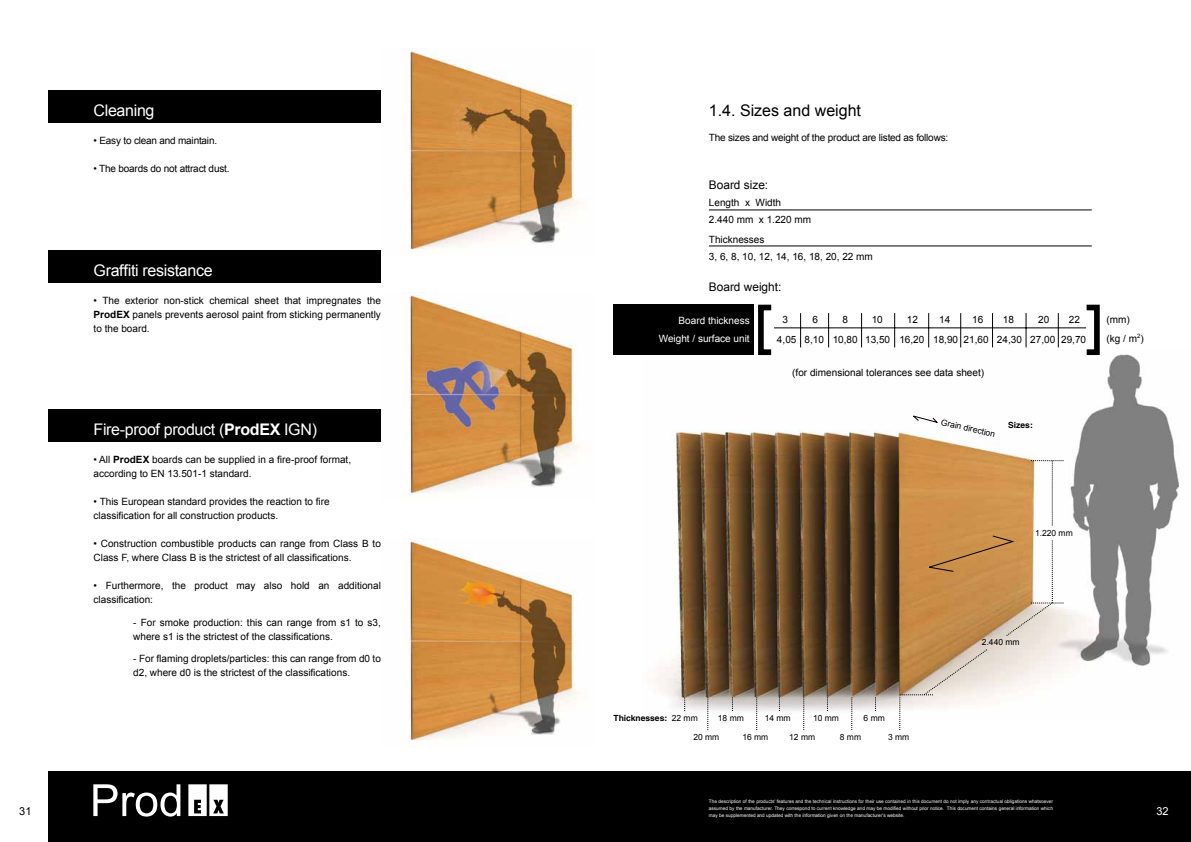
<style>
.page{position:relative;width:1191px;height:842px;background:#fff}
.page>*{position:absolute;margin:0;border:0;box-sizing:border-box;transform-origin:0 0}
.t1{font:16px "Arial";letter-spacing:-.02em;color:#fff}
.t2{font:16px "Arial";color:#000}
.t3{font:11.9px "Arial";color:#000}
.t4{font:11px "Arial";color:#000}
.t5{font:11px "Arial";color:#fff}
.t6{font:10px/14px "Arial";color:#000}
.t7{font:10px "Arial";letter-spacing:-.02em;color:#000}
.t8{font:10px/18px "Arial";color:#fff;text-align:right}
.t9{font:8.5px/18.4px "Arial";color:#000}
.t10{font:700 8.5px "Helvetica";color:#000}
.t11{font:4.8px/7px "Arial";color:#fff;text-align:justify}
.s1{font-weight:700}
</style>
<div class="page">
<div style="left:48px;top:771px;width:1143px;height:71px;background:#000"></div>
<img style="left:655px;top:351px;width:524px;height:369px">
<div style="left:613px;top:305px;width:140px;height:50px;background:#000"></div>
<img style="left:404px;top:48px;width:175px;height:203px">
<img style="left:404px;top:292px;width:175px;height:202px">
<img style="left:404px;top:539px;width:175px;height:202px">
<div style="left:48px;top:91px;width:333px;height:32px;background:#000"></div>
<div style="left:48px;top:250px;width:333px;height:33px;background:#000"></div>
<div style="left:48px;top:410px;width:333px;height:32px;background:#000"></div>
<svg style="left:684px;top:697px;width:1px;height:14px"></svg>
<svg style="left:732px;top:697px;width:1px;height:14px"></svg>
<svg style="left:707px;top:697px;width:1px;height:33px"></svg>
<svg style="left:779px;top:697px;width:1px;height:14px"></svg>
<svg style="left:803px;top:697px;width:1px;height:33px"></svg>
<svg style="left:827px;top:697px;width:1px;height:14px"></svg>
<svg style="left:851px;top:697px;width:1px;height:33px"></svg>
<svg style="left:875px;top:697px;width:1px;height:14px"></svg>
<svg style="left:899px;top:649px;width:88px;height:81px"></svg>
<svg style="left:756px;top:697px;width:1px;height:33px"></svg>
<svg style="left:912px;top:416px;width:151px;height:220px"></svg>
<hr style="left:709px;top:210px;width:382px;height:1px;background:#000">
<hr style="left:709px;top:246px;width:382px;height:1px;background:#000">
<svg style="left:755px;top:304px;width:347px;height:54px"></svg>
<hr style="left:960px;top:313px;width:1px;height:34px;background:#000">
<hr style="left:992px;top:313px;width:1px;height:34px;background:#000">
<hr style="left:1058px;top:313px;width:1px;height:34px;background:#000">
<svg style="left:93px;top:784px;width:135px;height:32px"></svg>
<h1 class="t1" style="left:94px;top:100px;width:62px">Cleaning</h1>
<p class="t7" style="left:94px;top:134px;width:125px">• Easy to clean and maintain.</p>
<p class="t7" style="left:94px;top:162px;width:137px">• The boards do not attract dust.</p>
<h1 class="t1" style="left:94px;top:260px;width:121px">Graffiti resistance</h1>
<p class="t6" style="left:94px;top:293px;width:289px;text-align:justify">• The exterior non-stick chemical sheet that impregnates the <span class="s1">ProdEX</span> panels prevents aerosol paint from sticking permanently to the board.</p>
<h1 class="t1" style="left:94px;top:419px;width:225px">Fire-proof product (<span class="s1">ProdEX</span> IGN)</h1>
<p class="t6" style="left:94px;top:453px;width:259px">• All <span class="s1">ProdEX</span> boards can be supplied in a fire-proof format, according to EN 13.501-1 standard.</p>
<p class="t6" style="left:94px;top:495px;width:238px">• This European standard provides the reaction to fire classification for all construction products.</p>
<p class="t6" style="left:94px;top:537px;width:289px">• Construction combustible products can range from Class B to<br>Class F, where Class B is the strictest of all classifications.</p>
<p class="t6" style="left:94px;top:579px;width:289px">• Furthermore, the product may also hold an additional classification:</p>
<p class="t6" style="left:133px;top:615px;width:249px">- For smoke production: this can range from s1 to s3, where s1 is the strictest of the classifications.</p>
<p class="t6" style="left:133px;top:652px;width:249px">- For flaming droplets/particles: this can range from d0 to d2, where d0 is the strictest of the classifications.</p>
<h1 class="t2" style="left:709px;top:99px;width:154px">1.4. Sizes and weight</h1>
<p class="t7" style="left:709px;top:131px;width:241px">The sizes and weight of the product are listed as follows:</p>
<p class="t3" style="left:709px;top:177px;width:61px">Board size:</p>
<p class="t6" style="left:709px;top:194px;width:104px;line-height:17px">Length x Width<br>2.440 mm x 1.220 mm</p>
<p class="t6" style="left:709px;top:231px;width:165px;line-height:17px">Thicknesses<br>3, 6, 8, 10, 12, 14, 16, 18, 20, 22 mm</p>
<p class="t3" style="left:709px;top:279px;width:74px">Board weight:</p>
<p class="t8" style="left:659px;top:312px;width:92px">Board thickness<br>Weight / surface unit</p>
<p class="t6" style="left:777px;top:310px;width:280px;line-height:19.6px;text-indent:261px">20<br>4,05 8,10 10,80 13,50 16,20 18,90 21,60 24,30 27,00</p>
<p class="t6" style="left:782px;top:313px;width:7px">3</p>
<p class="t6" style="left:812px;top:313px;width:7px">6</p>
<p class="t6" style="left:842px;top:313px;width:7px">8</p>
<p class="t6" style="left:871px;top:313px;width:13px">10</p>
<p class="t6" style="left:907px;top:313px;width:13px">12</p>
<p class="t6" style="left:939px;top:313px;width:13px">14</p>
<p class="t6" style="left:972px;top:313px;width:13px">16</p>
<p class="t6" style="left:1003px;top:313px;width:13px">18</p>
<p class="t6" style="left:1061px;top:310px;width:27px;line-height:19.6px;text-align:center">22<br>29,70</p>
<p class="t6" style="left:792px;top:366px;width:193px">(for dimensional tolerances see data sheet)</p>
<p class="t9" style="left:943px;top:413px;width:57px;rotate:13deg">Grain direction</p>
<p class="t10" style="left:1008px;top:419px;width:26px">Sizes:</p>
<p class="t6" style="left:1106px;top:310px;width:39px;line-height:19px">(mm) (kg / m<sup>2</sup>)</p>
<p class="t9" style="left:1035px;top:523px;width:39px">1.220 mm</p>
<p class="t10" style="left:613px;top:713px;width:55px">Thicknesses:</p>
<p class="t9" style="left:672px;top:709px;width:27px">22 mm</p>
<p class="t9" style="left:742px;top:709px;width:27px;text-indent:-24px">18 mm<br>16 mm</p>
<p class="t9" style="left:789px;top:709px;width:27px;text-indent:-25px">14 mm<br>12 mm</p>
<p class="t9" style="left:813px;top:709px;width:27px">10 mm</p>
<p class="t9" style="left:863px;top:709px;width:23px">6 mm</p>
<p class="t9" style="left:693px;top:728px;width:27px">20 mm</p>
<p class="t9" style="left:840px;top:728px;width:23px">8 mm</p>
<p class="t9" style="left:888px;top:728px;width:23px">3 mm</p>
<p class="t9" style="left:981px;top:633px;width:39px">2.440 mm</p>
<p class="t11" style="left:709px;top:797px;width:345px">The description of the products' features and the technical instructions for their use contained in this document do not imply any contractual obligations whatsoever assumed by the manufacturer. They correspond to current knowledge and may be modified without prior notice. This document contains general information which may be supplemented and updated with the information given on the manufacturer's website.</p>
<p class="t4" style="left:19px;top:804px;width:14px">31</p>
<p class="t5" style="left:1156px;top:804px;width:14px">32</p>
</div>
